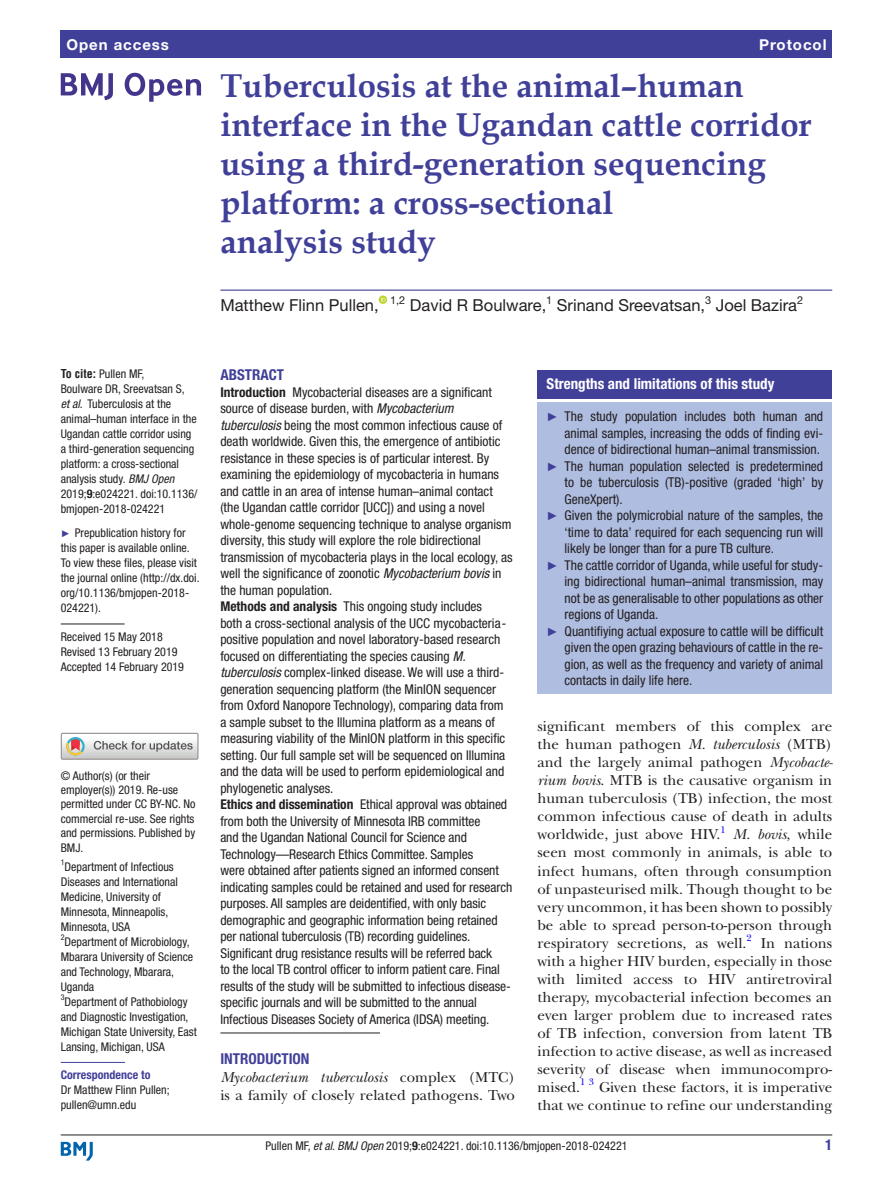
<style>
.page{position:relative;width:893px;height:1191px;background:#fff}
.page>*{position:absolute;margin:0;border:0;box-sizing:border-box;transform-origin:0 0}
.t1{font:700 33px/39px "Book Antiqua";color:#414099}
.t2{font:16.5px "Helvetica Neue LT Std";color:#231f20}
.t3{font:15px/18px "New Baskerville";color:#231f20;text-align:justify}
.t4{font:700 condensed 15px "Helvetica Neue LT Std";color:#fff}
.t5{font:700 condensed 15px "Helvetica Neue LT Std";color:#414099}
.t6{font:700 15px "Helvetica Neue LT Std";letter-spacing:.065em;color:#fff}
.t7{font:condensed 13.5px/16.5px "Helvetica Neue LT Std";color:#231f20}
.t8{font:condensed 12px/15px "Helvetica Neue LT Std";color:#231f20}
.t9{font:700 condensed 12px "Helvetica Neue LT Std";color:#414099}
.t10{font:10.95px "Helvetica Neue LT Std";color:#231f20}
.t11{font:9.9px "New Baskerville";color:#00f}
.t12{font:condensed 7.95px "Helvetica Neue LT Std";color:#231f20}
.s1{font-family:"Helvetica LT Std";font-weight:700}
.s2{font-style:italic}
.s3{font-weight:700}
.s4{font-family:"Arial";font-stretch:normal;font-size:9.75px;color:#414099}
.s5{font-family:"Arial";font-stretch:normal;font-size:12px;color:#414099}
</style>
<div class="page">
<hr style="left:61px;top:1134px;width:771px;height:1px;background:#231f20">
<svg style="left:61px;top:1141px;width:32px;height:19px"></svg>
<div style="left:61px;top:31px;width:771px;height:27px;background:#414099"></div>
<hr style="left:220px;top:289px;width:612px;height:2px;background:#414099">
<svg style="left:379px;top:295px;width:8px;height:9px"></svg>
<hr style="left:61px;top:623px;width:64px;height:1px;background:#231f20">
<hr style="left:61px;top:1062px;width:64px;height:1px;background:#414099">
<svg style="left:61px;top:73px;width:52px;height:27px"></svg>
<svg style="left:125px;top:73px;width:76px;height:29px"></svg>
<div style="left:61px;top:732px;width:138px;height:27px;border:1px solid #969090"></div>
<svg style="left:61px;top:733px;width:137px;height:26px"></svg>
<hr style="left:220px;top:1032px;width:160px;height:1px;background:#231f20">
<div style="left:538px;top:370px;width:294px;height:28px;background:#414099"></div>
<div style="left:538px;top:402px;width:294px;height:292px;background:#afbde1"></div>
<p class="t6" style="left:66px;top:35px;width:104px">Open access</p>
<p class="t6" style="left:759px;top:35px;width:69px">Protocol</p>
<h1 class="t1" style="left:220px;top:66px;width:593px">Tuberculosis at the animal–human interface in the Ugandan cattle corridor using a third-generation sequencing platform: a cross-sectional<br>analysis study</h1>
<p class="t2" style="left:220px;top:296px;width:160px">Matthew Flinn Pullen,</p>
<p class="t10" style="left:390px;top:293px;width:17px">1,2</p>
<p class="t2" style="left:410px;top:296px;width:138px">David R Boulware,</p>
<p class="t10" style="left:546px;top:293px;width:8px">1</p>
<p class="t2" style="left:557px;top:296px;width:150px">Srinand Sreevatsan,</p>
<p class="t10" style="left:705px;top:293px;width:8px">3</p>
<p class="t2" style="left:716px;top:296px;width:83px">Joel Bazira</p>
<p class="t10" style="left:797px;top:293px;width:8px">2</p>
<p class="t8" style="left:61px;top:366px;width:138px"><span class="s1">To cite:</span> Pullen MF,<br>Boulware DR, Sreevatsan S,<br><span class="s2">et al</span>. Tuberculosis at the animal–human interface in the<br>Ugandan cattle corridor using a third-generation sequencing platform: a cross-sectional analysis study. <span class="s2">BMJ Open<br></span>2019;<span class="s3">9</span>:e024221. doi:10.1136/ bmjopen-2018-024221</p>
<p class="t8" style="left:61px;top:525px;width:140px"><span class="s4">►</span> Prepublication history for this paper is available online.<br>To view these files, please visit the journal online (http://dx.doi. org/10.1136/bmjopen-2018-<br>024221).</p>
<p class="t8" style="left:61px;top:629px;width:125px">Received 15 May 2018<br>Revised 13 February 2019<br>Accepted 14 February 2019</p>
<p class="t8" style="left:61px;top:768px;width:136px;line-height:14.4px">© Author(s) (or their employer(s)) 2019. Re-use permitted under CC BY-NC. No commercial re-use. See rights and permissions. Published by<br>BMJ.</p>
<p class="t12" style="left:61px;top:858px;width:5px">1</p>
<p class="t8" style="left:61px;top:859px;width:119px;text-indent:4px">Department of Infectious<br>Diseases and International<br>Medicine, University of<br>Minnesota, Minneapolis,<br>Minnesota, USA</p>
<p class="t12" style="left:61px;top:933px;width:5px">2</p>
<p class="t8" style="left:61px;top:934px;width:138px;text-indent:4px">Department of Microbiology,<br>Mbarara University of Science and Technology, Mbarara,<br>Uganda<br><sup>3</sup>Department of Pathobiology and Diagnostic Investigation,<br>Michigan State University, East<br>Lansing, Michigan, USA</p>
<p class="t9" style="left:61px;top:1067px;width:91px">Correspondence to</p>
<p class="t8" style="left:61px;top:1082px;width:110px">Dr Matthew Flinn Pullen; pullen@umn.edu</p>
<p class="t5" style="left:220px;top:366px;width:65px">Abstract</p>
<p class="t7" style="left:220px;top:384px;width:294px"><span class="s3">Introduction</span> Mycobacterial diseases are a significant source of disease burden, with <span class="s2">Mycobacterium tuberculosis</span> being the most common infectious cause of death worldwide. Given this, the emergence of antibiotic resistance in these species is of particular interest. By examining the epidemiology of mycobacteria in humans and cattle in an area of intense human–animal contact (the Ugandan cattle corridor [UCC]) and using a novel whole-genome sequencing technique to analyse organism diversity, this study will explore the role bidirectional transmission of mycobacteria plays in the local ecology, as well the significance of zoonotic <span class="s2">Mycobacterium bovis</span> in the human population.<br><span class="s3">Methods and analysis</span> This ongoing study includes<br>both a cross-sectional analysis of the UCC mycobacteria&shy;positive population and novel laboratory-based research focused on differentiating the species causing <span class="s2">M. tuberculosis</span> complex-linked disease. We will use a third&shy;generation sequencing platform (the MinION sequencer from Oxford Nanopore Technology), comparing data from a sample subset to the Illumina platform as a means of measuring viability of the MinION platform in this specific setting. Our full sample set will be sequenced on Illumina and the data will be used to perform epidemiological and phylogenetic analyses.<br><span class="s3">Ethics and dissemination</span> Ethical approval was obtained from both the University of Minnesota IRB committee<br>and the Ugandan National Council for Science and Technology—Research Ethics Committee. Samples<br>were obtained after patients signed an informed consent indicating samples could be retained and used for research purposes. All samples are deidentified, with only basic demographic and geographic information being retained per national tuberculosis (TB) recording guidelines.<br>Significant drug resistance results will be referred back<br>to the local TB control officer to inform patient care. Final results of the study will be submitted to infectious disease&shy;specific journals and will be submitted to the annual Infectious Diseases Society of America (IDSA) meeting.</p>
<p class="t5" style="left:220px;top:1049px;width:91px">Introduction</p>
<p class="t3" style="left:220px;top:1068px;width:296px"><span class="s2">Mycobacterium tuberculosis</span> complex (MTC) is a family of closely related pathogens. Two</p>
<p class="t4" style="left:547px;top:375px;width:229px">Strengths and limitations of this study</p>
<p class="t7" style="left:547px;top:408px;width:278px"><span class="s5">►</span> The study population includes both human and</p>
<p class="t7" style="left:565px;top:424px;width:260px">animal samples, increasing the odds of finding evi-</p>
<p class="t7" style="left:565px;top:441px;width:257px">dence of bidirectional human–animal transmission.</p>
<p class="t7" style="left:547px;top:457px;width:278px"><span class="s5">►</span> The human population selected is predetermined</p>
<p class="t7" style="left:565px;top:474px;width:260px">to be tuberculosis (TB)-positive (graded ‘high’ by</p>
<p class="t7" style="left:565px;top:490px;width:60px">GeneXpert).</p>
<p class="t7" style="left:547px;top:507px;width:278px"><span class="s5">►</span> Given the polymicrobial nature of the samples, the</p>
<p class="t7" style="left:565px;top:523px;width:260px">‘time to data’ required for each sequencing run will</p>
<p class="t7" style="left:565px;top:540px;width:211px">likely be longer than for a pure TB culture.</p>
<p class="t7" style="left:547px;top:556px;width:278px"><span class="s5">►</span> The cattle corridor of Uganda, while useful for study-</p>
<p class="t7" style="left:565px;top:573px;width:260px">ing bidirectional human–animal transmission, may</p>
<p class="t7" style="left:565px;top:589px;width:260px">not be as generalisable to other populations as other</p>
<p class="t7" style="left:565px;top:606px;width:95px">regions of Uganda.</p>
<p class="t7" style="left:547px;top:622px;width:278px"><span class="s5">►</span> Quantifiying actual exposure to cattle will be difficult</p>
<p class="t7" style="left:565px;top:639px;width:260px">given the open grazing behaviours of cattle in the re-</p>
<p class="t7" style="left:565px;top:655px;width:260px">gion, as well as the frequency and variety of animal</p>
<p class="t7" style="left:565px;top:672px;width:129px">contacts in daily life here.</p>
<p class="t3" style="left:538px;top:717px;width:297px">significant members of this complex are the human pathogen <span class="s2">M. tuberculosis</span> (MTB) and the largely animal pathogen <span class="s2">Mycobacte&shy;rium bovis</span>. MTB is the causative organism in human tuberculosis (TB) infection, the most common infectious cause of death in adults worldwide, just above HIV.</p>
<p class="t11" style="left:720px;top:823px;width:7px">1</p>
<p class="t3" style="left:538px;top:825px;width:296px;text-indent:195px"><span class="s2">M. bovis</span>, while seen most commonly in animals, is able to infect humans, often through consumption of unpasteurised milk. Though thought to be very uncommon, it has been shown to possibly be able to spread person-to-person through respiratory secretions, as well.</p>
<p class="t11" style="left:746px;top:931px;width:7px">2</p>
<p class="t3" style="left:538px;top:933px;width:296px;text-indent:223px">In nations with a higher HIV burden, especially in those with limited access to HIV antiretroviral therapy, mycobacterial infection becomes an even larger problem due to increased rates of TB infection, conversion from latent TB infection to active disease, as well as increased severity of disease when immunocompro&shy;mised.<sup>1</sup> <sup>3</sup> Given these factors, it is imperative that we continue to refine our understanding</p>
<p class="t8" style="left:265px;top:1137px;width:364px">Pullen MF, <span class="s2">et al</span>. <span class="s2">BMJ Open</span> 2019;<span class="s3">9</span>:e024221. doi:10.1136/bmjopen-2018-024221</p>
<p class="t5" style="left:825px;top:1135px;width:9px">1</p>
</div>
